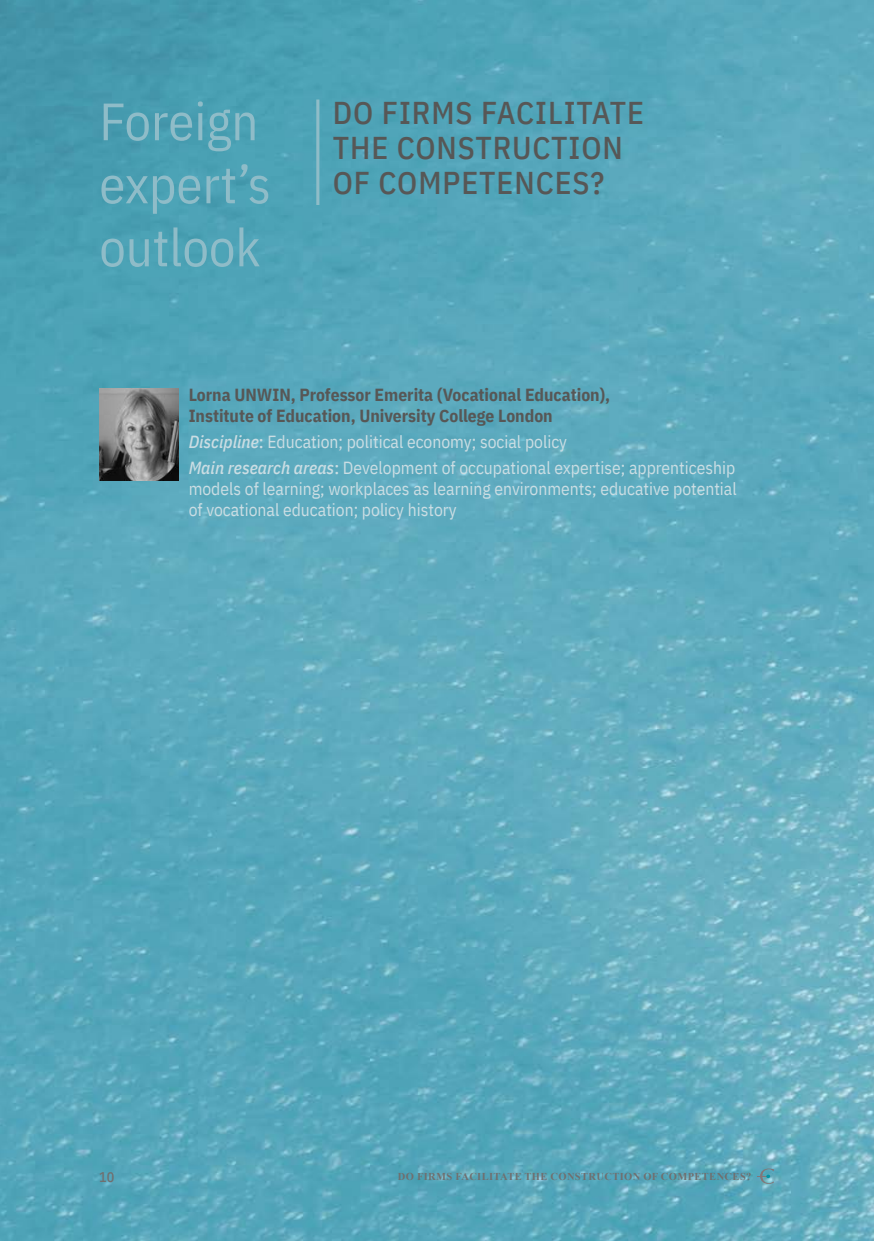
<style>
.page{position:relative;width:874px;height:1241px;background:#fff}
.page>*{position:absolute;margin:0;border:0;box-sizing:border-box;transform-origin:0 0}
.t1{font:52.5px/63px "IBM Plex Sans Cond";color:#8fbcc8}
.t2{font:500 31.5px/35px "IBM Plex Sans Cond";letter-spacing:.03em;color:#575756}
.t3{font:17.5px/25.9px "IBM Plex Sans Cond";color:#cbdde3}
.t4{font:700 17.5px/21px "IBM Plex Sans Cond";color:#575756}
.t5{font:500 14px "IBM Plex Sans Cond";color:#706f6f}
.t6{font:700 10.5px "Times New Roman";letter-spacing:.035em;color:#706f6f}
.s1{font-weight:500;font-style:italic}
.s2{font-weight:500}
</style>
<div class="page">
<img style="left:0;top:0;width:873px;height:1240px">
<img style="left:99px;top:388px;width:79px;height:93px">
<hr style="left:316px;top:99px;width:3px;height:106px;background:#8fbcc8">
<svg style="left:756px;top:1168px;width:17px;height:31px"></svg>
<h1 class="t1" style="left:99px;top:86px;width:173px">Foreign expert’s outlook</h1>
<h2 class="t2" style="left:332px;top:92px;width:313px">DO FIRMS FACILITATE<br>THE CONSTRUCTION<br>OF COMPETENCES?</h2>
<p class="t4" style="left:189px;top:383px;width:422px">Lorna UNWIN, Professor Emerita (Vocational Education),<br>Institute of Education, University College London</p>
<p class="t3" style="left:189px;top:427px;width:547px"><span class="s1">Discipline</span><span class="s2">:</span> Education; political economy; social policy<br><span class="s1">Main research areas</span><span class="s2">:</span> Development of occupational expertise; apprenticeship</p>
<p class="t3" style="left:189px;top:476px;width:549px;line-height:21px">models of learning; workplaces as learning environments; educative potential of vocational education; policy history</p>
<p class="t5" style="left:99px;top:1165px;width:16px">10</p>
<p class="t6" style="left:397px;top:1168px;width:354px">DO FIRMS FACILITATE THE CONSTRUCTION OF COMPETENCES?</p>
</div>
